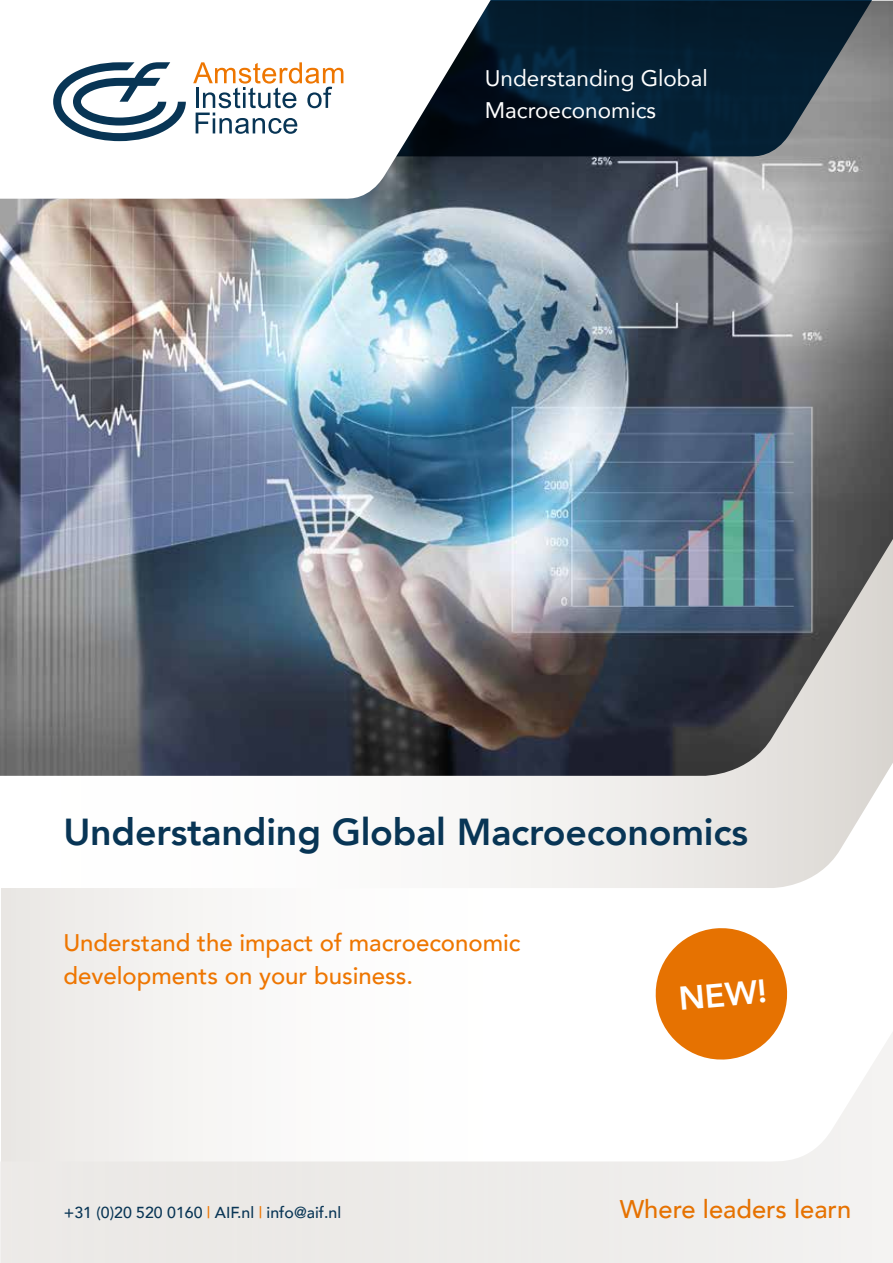
<style>
.page{position:relative;width:893px;height:1263px;background:#fff}
.page>*{position:absolute;margin:0;border:0;box-sizing:border-box;transform-origin:0 0}
.t1{font:800 37.5px "Avenir";letter-spacing:-.005em;color:#083555}
.t2{font:800 33px "Avenir";color:#fff}
.t3{font:500 25.5px "Avenir";color:#e67201}
.t4{font:500 24px/33px "Avenir";color:#ee7601}
.t5{font:22.5px/32.2px "Avenir";color:#fff}
.t6{font:500 15.9px "Avenir";color:#083555}
.s1{color:#ee7601}
</style>
<div class="page">
<img style="left:0;top:1px;width:893px;height:352px">
<img style="left:0;top:353px;width:893px;height:486px">
<svg style="left:0;top:839px;width:893px;height:424px"></svg>
<svg style="left:502px;top:0;width:378px;height:157px;background:#162c3c"></svg>
<svg style="left:0;top:0;width:502px;height:200px"></svg>
<svg style="left:193px;top:62px;width:150px;height:72px"></svg>
<svg style="left:53px;top:62px;width:133px;height:79px"></svg>
<svg style="left:653px;top:925px;width:137px;height:137px"></svg>
<p class="t5" style="left:485px;top:61px;width:224px">Understanding Global<br>Macroeconomics</p>
<h1 class="t1" style="left:63px;top:803px;width:686px">Understanding Global Macroeconomics</h1>
<p class="t4" style="left:63px;top:925px;width:459px">Understand the impact of macroeconomic developments on your business.</p>
<h2 class="t2" style="left:677px;top:973px;width:90px;rotate:-5deg">NEW!</h2>
<p class="t6" style="left:64px;top:1198px;width:279px">+31 (0)20 520 0160 <span class="s1">|</span> AIF.nl <span class="s1">|</span> info@aif.nl</p>
<p class="t3" style="left:620px;top:1187px;width:233px">Where leaders learn</p>
</div>
